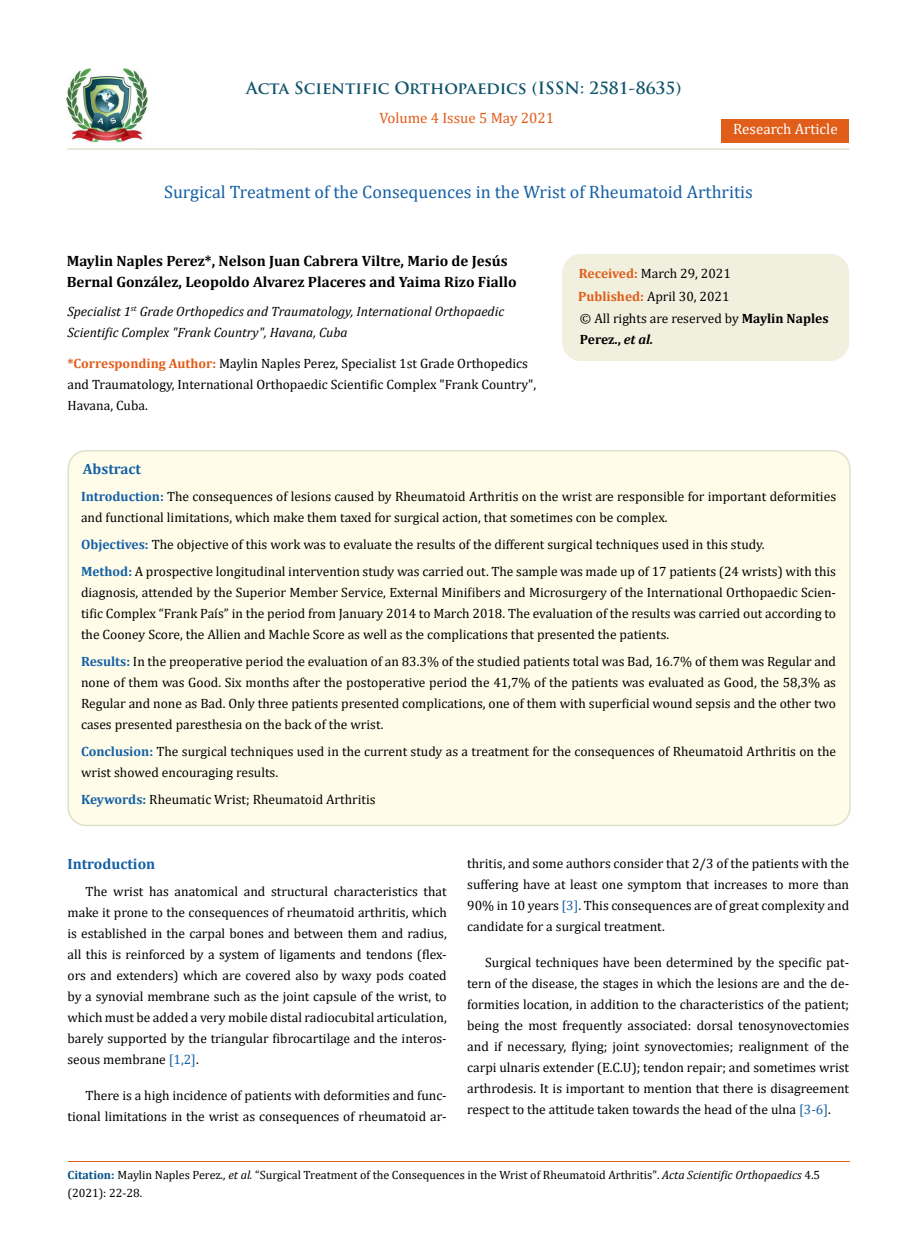
<style>
.page{position:relative;width:917px;height:1260px;background:#fff}
.page>*{position:absolute;margin:0;border:0;box-sizing:border-box;transform-origin:0 0}
.t1{font:18px "Cambria";color:#1560a6}
.t2{font:700 16.5px "Trajan Pro";color:#0e546a}
.t3{font:700 15px/21px "Cambria";color:#000}
.t4{font:15px "Cambria";color:#e05d1a}
.t5{font:700 15px "Cambria";color:#1560a6}
.t6{font:15px "Cambria";color:#fff}
.t7{font:13.5px/21px "Cambria";color:#000}
.t8{font:italic 13.5px/21px "Cambria";color:#000}
.t9{font:12px/18px "Cambria";color:#000}
.s1{font-weight:700;color:#e05d1a}
.s2{font-weight:700}
.s3{font-weight:700;font-style:italic}
.s4{font-weight:700;color:#1560a6}
.s5{color:#1560a6}
.s6{font-weight:700;color:#035089}
.s7{font-style:italic}
</style>
<div class="page">
<img style="left:67px;top:68px;width:80px;height:74px">
<div style="left:721px;top:119px;width:128px;height:23px;background:#e05d1a"></div>
<div style="left:563px;top:255px;width:285px;height:105px;background:#f1f0de;border-radius:18px"></div>
<div style="left:562px;top:254px;width:287px;height:107px;border:2px solid #f1f0de;border-radius:18px"></div>
<div style="left:68px;top:451px;width:781px;height:374px;background:#fffde9;border-radius:18px"></div>
<div style="left:67px;top:450px;width:783px;height:376px;border:2px solid #e0dfcd;border-radius:18px"></div>
<hr style="left:68px;top:1162px;width:781px;height:1px;background:#e05d1a">
<hr style="left:67px;top:148px;width:782px;height:2px;background:#e0dfcd">
<p class="t2" style="left:246px;top:77px;width:436px">Acta Scientific Orthopaedics (ISSN: 2581-8635)</p>
<p class="t4" style="left:379px;top:109px;width:176px">Volume 4 Issue 5 May 2021</p>
<p class="t6" style="left:733px;top:120px;width:106px">Research Article</p>
<h1 class="t1" style="left:164px;top:181px;width:590px">Surgical Treatment of the Consequences in the Wrist of Rheumatoid Arthritis</h1>
<p class="t3" style="left:67px;top:250px;width:451px">Maylin Naples Perez*, Nelson Juan Cabrera Viltre, Mario de Jesús<br>Bernal González, Leopoldo Alvarez Placeres and Yaima Rizo Fiallo</p>
<p class="t8" style="left:67px;top:300px;width:438px">Specialist 1<sup>st</sup> Grade Orthopedics and Traumatology, International Orthopaedic<br>Scientific Complex "Frank Country", Havana, Cuba</p>
<p class="t7" style="left:67px;top:352px;width:470px"><span class="s1">*Corresponding Author:</span> Maylin Naples Perez, Specialist 1st Grade Orthopedics and Traumatology, International Orthopaedic Scientific Complex "Frank Country",<br>Havana, Cuba.</p>
<p class="t7" style="left:578px;top:262px;width:154px;line-height:23px"><span class="s1">Received:</span> March 29, 2021<br><span class="s1">Published:</span> April 30, 2021</p>
<p class="t7" style="left:580px;top:307px;width:250px">© All rights are reserved by <span class="s2">Maylin Naples<br>Perez.,</span> <span class="s3">et al.</span></p>
<p class="t5" style="left:83px;top:458px;width:60px">Abstract</p>
<p class="t7" style="left:81px;top:486px;width:756px"><span class="s4">Introduction:</span> The consequences of lesions caused by Rheumatoid Arthritis on the wrist are responsible for important deformities and functional limitations, which make them taxed for surgical action, that sometimes con be complex.</p>
<p class="t7" style="left:81px;top:531px;width:756px;line-height:27px"><span class="s4">Objectives:</span> The objective of this work was to evaluate the results of the different surgical techniques used in this study.<br><span class="s4">Method:</span> A prospective longitudinal intervention study was carried out. The sample was made up of 17 patients (24 wrists) with this</p>
<p class="t7" style="left:81px;top:582px;width:756px;text-align:justify">diagnosis, attended by the Superior Member Service, External Minifibers and Microsurgery of the International Orthopaedic Scien&shy;tific Complex “Frank País” in the period from January 2014 to March 2018. The evaluation of the results was carried out according to the Cooney Score, the Allien and Machle Score as well as the complications that presented the patients.</p>
<p class="t7" style="left:81px;top:651px;width:756px;text-align:justify"><span class="s4">Results:</span> In the preoperative period the evaluation of an 83.3% of the studied patients total was Bad, 16.7% of them was Regular and none of them was Good. Six months after the postoperative period the 41,7% of the patients was evaluated as Good, the 58,3% as Regular and none as Bad. Only three patients presented complications, one of them with superficial wound sepsis and the other two cases presented paresthesia on the back of the wrist.</p>
<p class="t7" style="left:81px;top:741px;width:756px"><span class="s4">Conclusion:</span> The surgical techniques used in the current study as a treatment for the consequences of Rheumatoid Arthritis on the wrist showed encouraging results.</p>
<p class="t7" style="left:81px;top:789px;width:296px"><span class="s4">Keywords:</span> Rheumatic Wrist; Rheumatoid Arthritis</p>
<p class="t5" style="left:67px;top:853px;width:89px">Introduction</p>
<p class="t7" style="left:67px;top:881px;width:381px;text-align:justify;text-indent:18px">The wrist has anatomical and structural characteristics that make it prone to the consequences of rheumatoid arthritis, which is established in the carpal bones and between them and radius, all this is reinforced by a system of ligaments and tendons (flex&shy;ors and extenders) which are covered also by waxy pods coated by a synovial membrane such as the joint capsule of the wrist, to which must be added a very mobile distal radiocubital articulation, barely supported by the triangular fibrocartilage and the interos&shy;seous membrane <span class="s5">[1,2]</span>.</p>
<p class="t7" style="left:67px;top:1085px;width:381px;text-align:right">There is a high incidence of patients with deformities and func&shy;tional limitations in the wrist as consequences of rheumatoid ar-</p>
<p class="t7" style="left:467px;top:853px;width:383px;text-align:justify">thritis, and some authors consider that 2/3 of the patients with the suffering have at least one symptom that increases to more than 90% in 10 years <span class="s5">[3]</span>. This consequences are of great complexity and candidate for a surgical treatment.</p>
<p class="t7" style="left:467px;top:952px;width:383px;text-align:justify;text-indent:18px">Surgical techniques have been determined by the specific pat&shy;tern of the disease, the stages in which the lesions are and the de&shy;formities location, in addition to the characteristics of the patient; being the most frequently associated: dorsal tenosynovectomies and if necessary, flying; joint synovectomies; realignment of the carpi ulnaris extender (E.C.U); tendon repair; and sometimes wrist arthrodesis. It is important to mention that there is disagreement respect to the attitude taken towards the head of the ulna <span class="s5">[3-6]</span>.</p>
<p class="t9" style="left:67px;top:1166px;width:754px"><span class="s6">Citation:</span> Maylin Naples Perez<span class="s7">., et al.</span> “Surgical Treatment of the Consequences in the Wrist of Rheumatoid Arthritis". <span class="s7">Acta Scientific Orthopaedics</span> 4.5 (2021): 22-28.</p>
</div>
